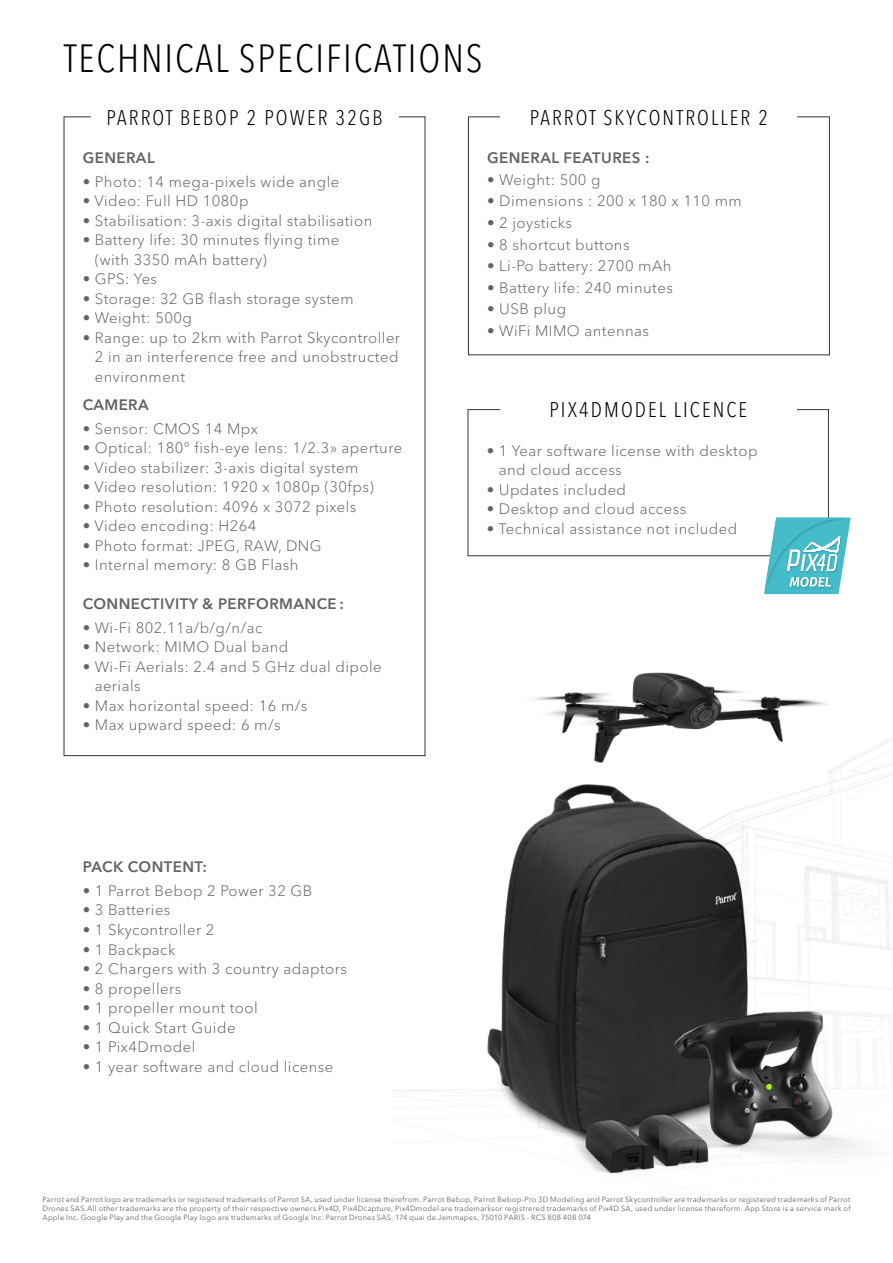
<style>
.page{position:relative;width:893px;height:1263px;background:#fff}
.page>*{position:absolute;margin:0;border:0;box-sizing:border-box;transform-origin:0 0}
.t1{font:300 condensed 39px "Avenir Next LT Pro";letter-spacing:.05em;color:#000}
.Style_de_paragraphe{font:300 condensed 21px "Avenir Next LT Pro";letter-spacing:.1em;color:#000}
.t2{font:300 15px/19.5px "Avenir Next LT Pro";letter-spacing:.03em;color:#646363}
.t3{font:600 15px "Avenir Next LT Pro";letter-spacing:.03em;color:#646363}
.t4{font:7.5px/9px "Avenir Next LT Pro";letter-spacing:.025em;color:#646363;text-align:justify}
</style>
<div class="page">
<img style="left:468px;top:784px;width:304px;height:365px">
<img style="left:522px;top:672px;width:322px;height:96px">
<img style="left:528px;top:1075px;width:131px;height:121px">
<img style="left:659px;top:990px;width:234px;height:203px">
<svg style="left:764px;top:518px;width:87px;height:76px"></svg>
<p class="t1" style="left:64px;top:35px;width:420px">TECHNICAL SPECIFICATIONS</p>
<p class="Style_de_paragraphe" style="left:107px;top:105px;width:277px">PARROT BEBOP 2 POWER 32GB</p>
<p class="Style_de_paragraphe" style="left:530px;top:105px;width:240px">PARROT SKYCONTROLLER 2</p>
<p class="t3" style="left:83px;top:149px;width:73px">GENERAL</p>
<p class="t2" style="left:83px;top:172px;width:258px">• Photo: 14 mega-pixels wide angle</p>
<p class="t2" style="left:83px;top:191px;width:167px">• Video: Full HD 1080p</p>
<p class="t2" style="left:83px;top:211px;width:291px">• Stabilisation: 3-axis digital stabilisation</p>
<p class="t2" style="left:95px;top:230px;width:246px;text-indent:-12px">• Battery life: 30 minutes flying time (with 3350 mAh battery)</p>
<p class="t2" style="left:83px;top:269px;width:76px">• GPS: Yes</p>
<p class="t2" style="left:83px;top:289px;width:273px">• Storage: 32 GB flash storage system</p>
<p class="t2" style="left:83px;top:308px;width:111px">• Weight: 500g</p>
<p class="t2" style="left:95px;top:328px;width:307px;text-align:justify;text-indent:-12px">• Range: up to 2km with Parrot Skycontroller 2 in an interference free and unobstructed environment</p>
<p class="t3" style="left:83px;top:395px;width:68px">CAMERA</p>
<p class="t2" style="left:83px;top:419px;width:177px">• Sensor: CMOS 14 Mpx</p>
<p class="t2" style="left:83px;top:438px;width:321px">• Optical: 180° fish-eye lens: 1/2.3» aperture</p>
<p class="t2" style="left:83px;top:458px;width:277px">• Video stabilizer: 3-axis digital system</p>
<p class="t2" style="left:83px;top:477px;width:293px">• Video resolution: 1920 x 1080p (30fps)</p>
<p class="t2" style="left:83px;top:497px;width:275px">• Photo resolution: 4096 x 3072 pixels</p>
<p class="t2" style="left:83px;top:516px;width:175px">• Video encoding: H264</p>
<p class="t2" style="left:83px;top:536px;width:240px">• Photo format: JPEG, RAW, DNG</p>
<p class="t2" style="left:83px;top:555px;width:217px">• Internal memory: 8 GB Flash</p>
<p class="t3" style="left:83px;top:595px;width:263px">CONNECTIVITY &amp; PERFORMANCE :</p>
<p class="t2" style="left:83px;top:618px;width:181px">• Wi-Fi 802.11a/b/g/n/ac</p>
<p class="t2" style="left:83px;top:637px;width:207px">• Network: MIMO Dual band</p>
<p class="t2" style="left:95px;top:657px;width:288px;text-indent:-12px">• Wi-Fi Aerials: 2.4 and 5 GHz dual dipole aerials</p>
<p class="t2" style="left:83px;top:696px;width:226px">• Max horizontal speed: 16 m/s</p>
<p class="t2" style="left:83px;top:715px;width:199px">• Max upward speed: 6 m/s</p>
<p class="t3" style="left:83px;top:858px;width:126px">PACK CONTENT:</p>
<p class="t2" style="left:83px;top:881px;width:231px">• 1 Parrot Bebop 2 Power 32 GB</p>
<p class="t2" style="left:83px;top:900px;width:89px">• 3 Batteries</p>
<p class="t2" style="left:83px;top:920px;width:133px">• 1 Skycontroller 2</p>
<p class="t2" style="left:83px;top:939px;width:94px">• 1 Backpack</p>
<p class="t2" style="left:83px;top:959px;width:266px">• 2 Chargers with 3 country adaptors</p>
<p class="t2" style="left:83px;top:978px;width:100px">• 8 propellers</p>
<p class="t2" style="left:83px;top:998px;width:177px">• 1 propeller mount tool</p>
<p class="t2" style="left:83px;top:1017px;width:154px">• 1 Quick Start Guide</p>
<p class="t2" style="left:83px;top:1037px;width:114px">• 1 Pix4Dmodel</p>
<p class="t2" style="left:83px;top:1056px;width:252px">• 1 year software and cloud license</p>
<p class="t3" style="left:487px;top:149px;width:164px">GENERAL FEATURES :</p>
<p class="t2" style="left:487px;top:170px;width:115px">• Weight: 500 g</p>
<p class="t2" style="left:487px;top:191px;width:256px">• Dimensions : 200 x 180 x 110 mm</p>
<p class="t2" style="left:487px;top:213px;width:86px">• 2 joysticks</p>
<p class="t2" style="left:487px;top:235px;width:144px">• 8 shortcut buttons</p>
<p class="t2" style="left:487px;top:256px;width:186px">• Li-Po battery: 2700 mAh</p>
<p class="t2" style="left:487px;top:278px;width:187px">• Battery life: 240 minutes</p>
<p class="t2" style="left:487px;top:299px;width:80px">• USB plug</p>
<p class="t2" style="left:487px;top:321px;width:164px">• WiFi MIMO antennas</p>
<p class="Style_de_paragraphe" style="left:549px;top:397px;width:199px">PIX4DMODEL LICENCE</p>
<p class="t2" style="left:499px;top:441px;width:260px;text-indent:-12px">• 1 Year software license with desktop and cloud access</p>
<p class="t2" style="left:487px;top:480px;width:141px">• Updates included</p>
<p class="t2" style="left:487px;top:499px;width:201px">• Desktop and cloud access</p>
<p class="t2" style="left:487px;top:519px;width:252px">• Technical assistance not included</p>
<p class="t4" style="left:43px;top:1195px;width:809px">Parrot and Parrot logo are trademarks or registered trademarks of Parrot SA, used under license therefrom. Parrot Bebop, Parrot Bebop-Pro 3D Modeling and Parrot Skycontroller are trademarks or registered trademarks of Parrot Drones SAS.All other trademarks are the property of their respective owners.Pix4D, Pix4Dcapture, Pix4Dmodel are trademarksor registrered trademarks of Pix4D SA, used under license thereform. App Store is a service mark of Apple Inc. Google Play and the Google Play logo are trademarks of Google Inc. Parrot Drones SAS, 174 quai de Jemmapes, 75010 PARIS - RCS 808 408 074</p>
</div>
